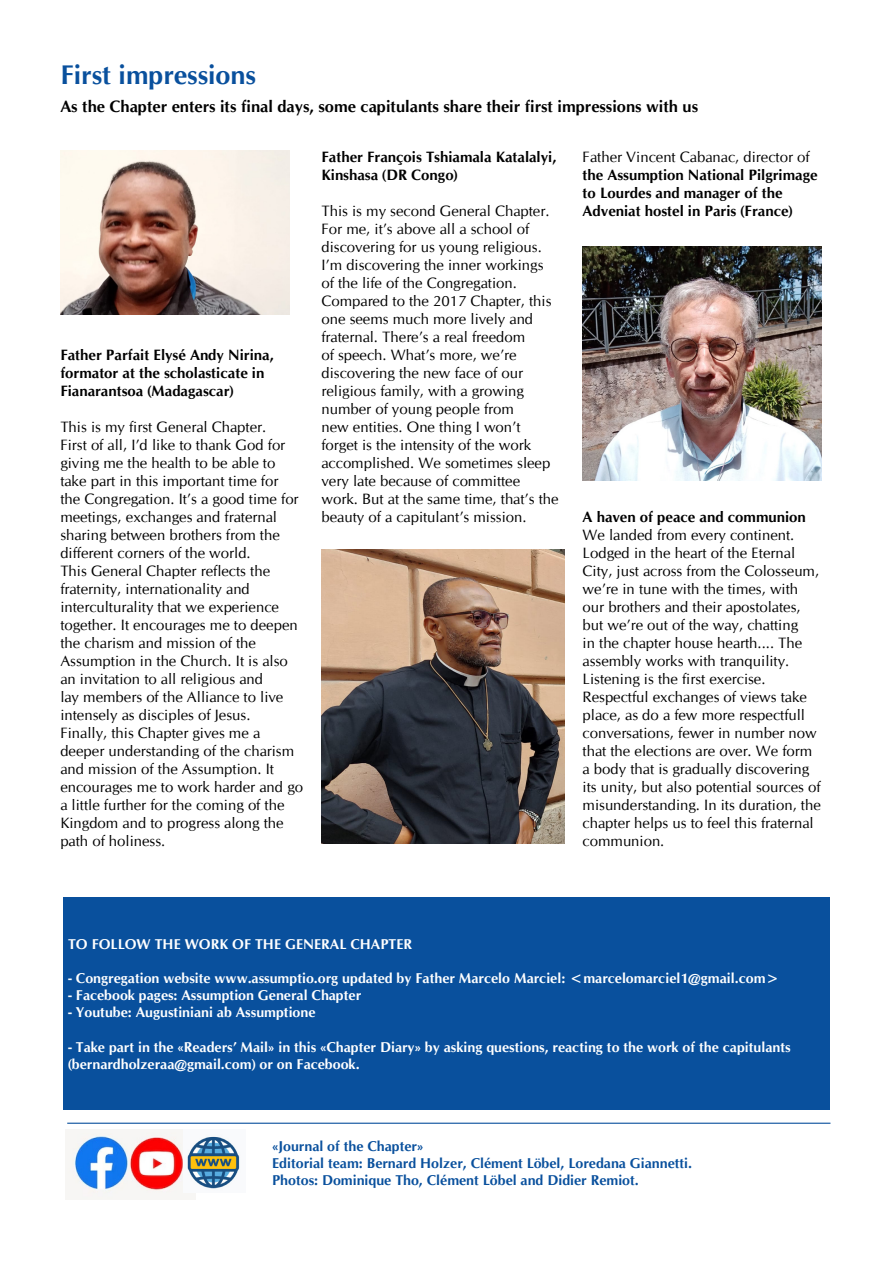
<style>
.page{position:relative;width:893px;height:1263px;background:#fff}
.page>*{position:absolute;margin:0;border:0;box-sizing:border-box;transform-origin:0 0}
._1_titolo_articolo{font:700 27px "CG Omega";color:#09509d}
.Normale{font:700 16.5px "CG Omega";color:#000}
.Normale-2{font:15px/18px "CG Omega";color:#000}
.Normale-3{font:700 15px/18px "CG Omega";color:#000}
.Normale-4{font:700 14.25px/17.1px "CG Omega";color:#fff}
.Normale-5{font:700 14.25px "CG Omega";color:#09509d}
.s1{font-weight:400}
</style>
<div class="page">
<img style="left:60px;top:151px;width:229px;height:163px">
<img style="left:583px;top:246px;width:238px;height:234px">
<img style="left:321px;top:550px;width:244px;height:293px">
<hr style="left:67px;top:1123px;width:763px;height:1px;background:#09509d">
<img style="left:65px;top:1130px;width:63px;height:69px">
<img style="left:128px;top:1130px;width:67px;height:69px">
<img style="left:184px;top:1130px;width:56px;height:62px">
<div style="left:64px;top:897px;width:766px;height:213px;background:#09509d"></div>
<p class="_1_titolo_articolo" style="left:60px;top:58px;width:197px">First impressions</p>
<p class="Normale" style="left:60px;top:97px;width:639px">As the Chapter enters its final days, some capitulants share their first impressions with us</p>
<p class="Normale-3" style="left:60px;top:346px;width:215px">Father Parfait Elysé Andy Nirina, formator at the scholasticate in<br>Fianarantsoa (Madagascar)</p>
<p class="Normale-2" style="left:60px;top:418px;width:240px">This is my first General Chapter.<br>First of all, I’d like to thank God for giving me the health to be able to take part in this important time for the Congregation. It’s a good time for meetings, exchanges and fraternal sharing between brothers from the different corners of the world.</p>
<p class="Normale-2" style="left:60px;top:562px;width:239px">This General Chapter reflects the fraternity, internationality and interculturality that we experience together. It encourages me to deepen the charism and mission of the Assumption in the Church. It is also an invitation to all religious and<br>lay members of the Alliance to live intensely as disciples of Jesus.</p>
<p class="Normale-2" style="left:60px;top:724px;width:244px">Finally, this Chapter gives me a deeper understanding of the charism and mission of the Assumption. It encourages me to work harder and go a little further for the coming of the<br>Kingdom and to progress along the path of holiness.</p>
<p class="Normale-3" style="left:321px;top:148px;width:237px">Father François Tshiamala Katalalyi,<br>Kinshasa (DR Congo)</p>
<p class="Normale-2" style="left:321px;top:202px;width:239px">This is my second General Chapter.<br>For me, it’s above all a school of discovering for us young religious.<br>I’m discovering the inner workings of the life of the Congregation.<br>Compared to the 2017 Chapter, this one seems much more lively and fraternal. There’s a real freedom<br>of speech. What’s more, we’re discovering the new face of our religious family, with a growing number of young people from<br>new entities. One thing I won’t forget is the intensity of the work accomplished. We sometimes sleep very late because of committee work. But at the same time, that’s the beauty of a capitulant’s mission.</p>
<p class="Normale-3" style="left:583px;top:148px;width:237px"><span class="s1">Father Vincent Cabanac, director of </span>the Assumption National Pilgrimage to Lourdes and manager of the Adveniat hostel in Paris (France)</p>
<p class="Normale-3" style="left:583px;top:508px;width:225px">A haven of peace and communion</p>
<p class="Normale-2" style="left:583px;top:526px;width:240px">We landed from every continent.<br>Lodged in the heart of the Eternal City, just across from the Colosseum, we’re in tune with the times, with our brothers and their apostolates, but we’re out of the way, chatting<br>in the chapter house hearth.... The assembly works with tranquility.<br>Listening is the first exercise.<br>Respectful exchanges of views take place, as do a few more respectfull conversations, fewer in number now that the elections are over. We form a body that is gradually discovering its unity, but also potential sources of misunderstanding. In its duration, the chapter helps us to feel this fraternal communion.</p>
<p class="Normale-4" style="left:68px;top:935px;width:346px">TO FOLLOW THE WORK OF THE GENERAL CHAPTER</p>
<p class="Normale-4" style="left:68px;top:970px;width:713px">- Congregation website www.assumptio.org updated by Father Marcelo Marciel: &lt;marcelomarciel1@gmail.com&gt;</p>
<p class="Normale-4" style="left:68px;top:987px;width:295px">- Facebook pages: Assumption General Chapter</p>
<p class="Normale-4" style="left:68px;top:1004px;width:249px">- Youtube: Augustiniani ab Assumptione</p>
<p class="Normale-4" style="left:68px;top:1038px;width:724px">- Take part in the «Readers’ Mail» in this «Chapter Diary» by asking questions, reacting to the work of the capitulants (bernardholzeraa@gmail.com) or on Facebook.</p>
<p class="Normale-5" style="left:272px;top:1138px;width:153px">«Journal of the Chapter»</p>
<p class="Normale-5" style="left:272px;top:1155px;width:421px">Editorial team: Bernard Holzer, Clément Löbel, Loredana Giannetti.</p>
<p class="Normale-5" style="left:272px;top:1172px;width:368px">Photos: Dominique Tho, Clément Löbel and Didier Remiot.</p>
</div>
